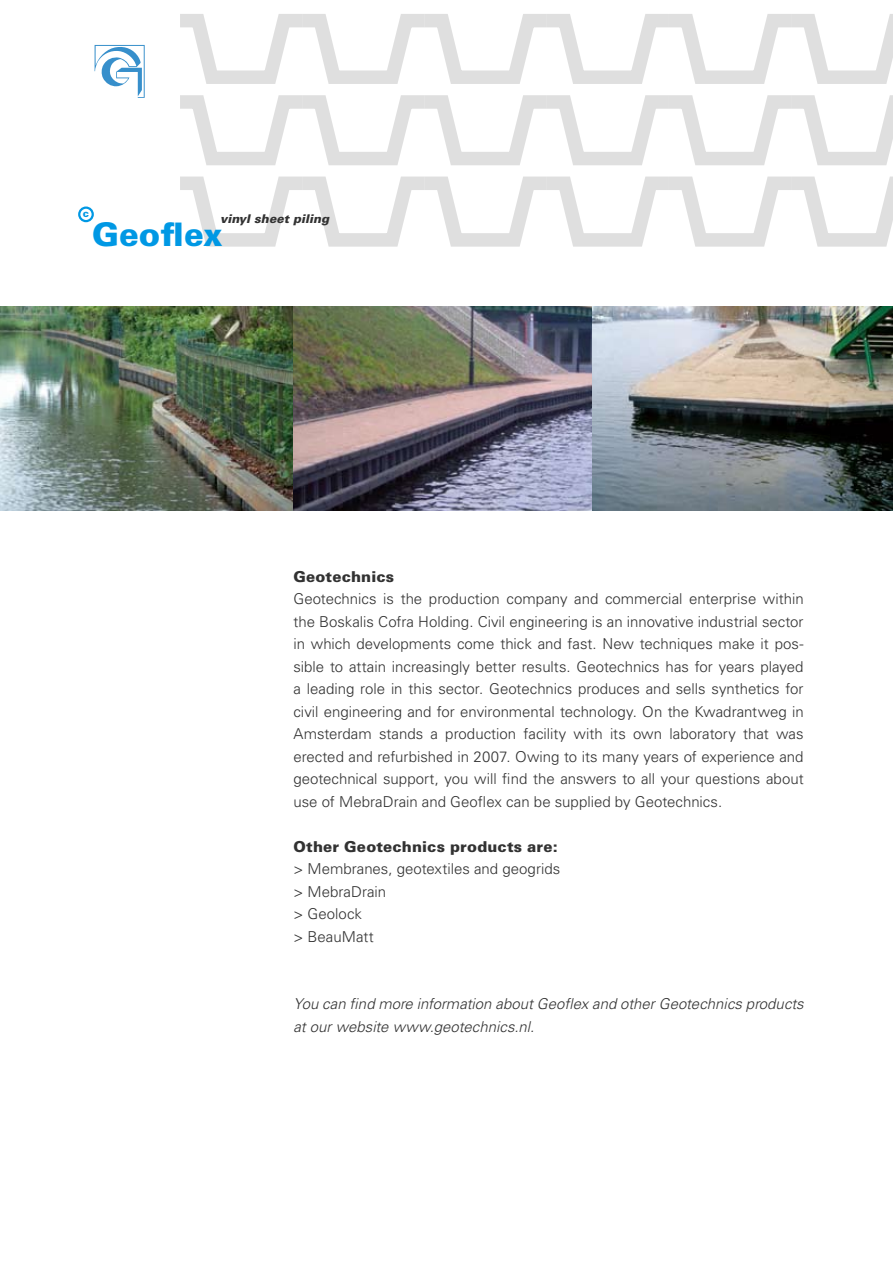
<style>
.page{position:relative;width:893px;height:1263px;background:#fff}
.page>*{position:absolute;margin:0;border:0;box-sizing:border-box;transform-origin:0 0}
.t1{font:900 32.4px "Univers LT";color:#0098e4}
.t2{font:300 15px/22.5px "Univers LT";color:#323232;text-align:justify}
.t3{font:italic 300 15px/22.5px "Univers LT";color:#323232}
.t4{font:900 15px "Univers LT";letter-spacing:.01em;color:#323232}
.t5{font:italic 900 12px "Univers LT";color:#323232}
.t6{font:900 10.2px "Univers LT";color:#0098e4}
</style>
<div class="page">
<svg style="left:94px;top:44px;width:50px;height:28px"></svg>
<svg style="left:95px;top:45px;width:50px;height:53px"></svg>
<svg style="left:180px;top:176px;width:713px;height:71px"></svg>
<svg style="left:180px;top:95px;width:713px;height:70px"></svg>
<svg style="left:180px;top:14px;width:713px;height:70px"></svg>
<div style="left:78px;top:206px;width:16px;height:16px;border:2px solid #0098e4;border-radius:50%"></div>
<img style="left:298px;top:306px;width:595px;height:204px">
<img style="left:0;top:306px;width:298px;height:204px">
<p class="t6" style="left:83px;top:207px;width:8px">c</p>
<p class="t5" style="left:220px;top:211px;width:111px">vinyl sheet piling</p>
<h1 class="t1" style="left:92px;top:214px;width:132px">Geoflex</h1>
<p class="t4" style="left:293px;top:567px;width:102px">Geotechnics</p>
<p class="t2" style="left:293px;top:588px;width:512px">Geotechnics is the production company and commercial enterprise within the Boskalis Cofra Holding. Civil engineering is an innovative industrial sector in which developments come thick and fast. New techniques make it pos&shy;sible to attain increasingly better results. Geotechnics has for years played a leading role in this sector. Geotechnics produces and sells synthetics for civil engineering and for environmental technology. On the Kwadrantweg in Amsterdam stands a production facility with its own laboratory that was erected and refurbished in 2007. Owing to its many years of experience and geotechnical support, you will find the answers to all your questions about use of MebraDrain and Geoflex can be supplied by Geotechnics.</p>
<p class="t4" style="left:293px;top:837px;width:266px">Other Geotechnics products are:</p>
<p class="t2" style="left:293px;top:858px;width:268px;text-align:left">&gt; Membranes, geotextiles and geogrids &gt; MebraDrain<br>&gt; Geolock<br>&gt; BeauMatt</p>
<p class="t3" style="left:293px;top:993px;width:512px">You can find more information about Geoflex and other Geotechnics products at our website www.geotechnics.nl.</p>
</div>
